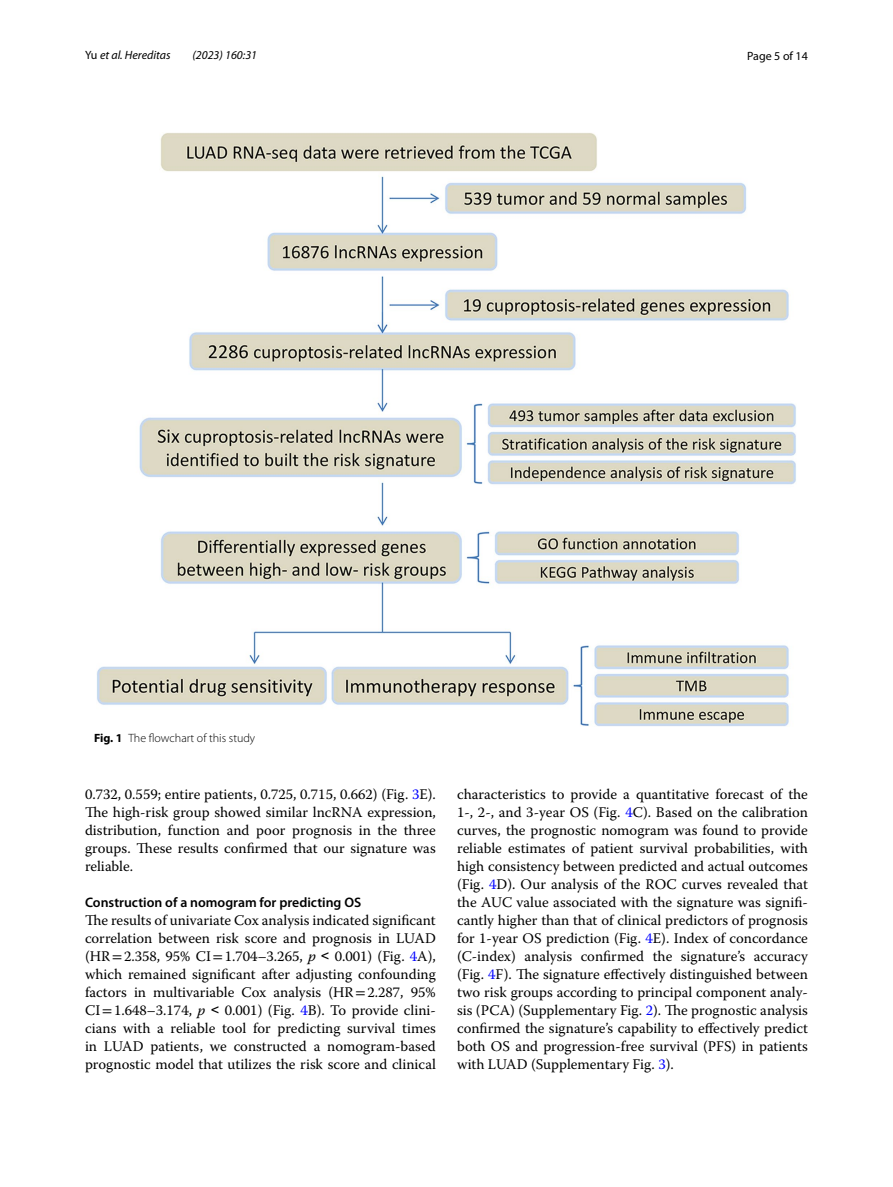
<style>
.page{position:relative;width:893px;height:1187px;background:#fff}
.page>*{position:absolute;margin:0;border:0;box-sizing:border-box;transform-origin:0 0}
.t1{font:14.7px/18px "Warnock Pro";color:#000;text-align:justify}
.t2{font:600 13.8px "Myriad Pro";color:#000}
.t3{font:italic 12px "Myriad Pro";color:#000}
.t4{font:300 12px "Myriad Pro";color:#000}
.t5{font:12px "Myriad Pro";color:#000}
.s1{font-style:normal}
.s2{font-weight:700}
.s3{color:#00f}
.s4{font-family:"STIX"}
.s5{font-style:italic}
.s6{font-family:"Segoe UI"}
</style>
<div class="page">
<img style="left:97px;top:133px;width:699px;height:594px">
<p class="t3" style="left:85px;top:48px;width:87px"><span class="s1">Yu</span> et al. Hereditas</p>
<p class="t3" style="left:192px;top:48px;width:66px">(2023) 160:31</p>
<p class="t5" style="left:747px;top:48px;width:62px">Page 5 of 14</p>
<p class="t4" style="left:94px;top:731px;width:163px"><span class="s2">Fig. 1</span> The flowchart of this study</p>
<p class="t1" style="left:85px;top:785px;width:352px">0.732, 0.559; entire patients, 0.725, 0.715, 0.662) (Fig. <span class="s3">3</span>E).<br>The high-risk group showed similar lncRNA expression, distribution, function and poor prognosis in the three groups. These results confirmed that our signature was reliable.</p>
<p class="t2" style="left:85px;top:893px;width:278px">Construction of a nomogram for predicting OS</p>
<p class="t1" style="left:85px;top:911px;width:352px">The results of univariate Cox analysis indicated significant correlation between risk score and prognosis in LUAD (HR<span class="s4">=</span>2.358, 95% CI<span class="s4">=</span>1.704–3.265, <span class="s5">p</span> <span class="s6">˂</span> 0.001) (Fig. <span class="s3">4</span>A), which remained significant after adjusting confounding factors in multivariable Cox analysis (HR<span class="s4">=</span>2.287, 95% CI<span class="s4">=</span>1.648–3.174, <span class="s5">p</span> <span class="s6">˂</span> 0.001) (Fig. <span class="s3">4</span>B). To provide clini&shy;cians with a reliable tool for predicting survival times in LUAD patients, we constructed a nomogram-based prognostic model that utilizes the risk score and clinical</p>
<p class="t1" style="left:457px;top:785px;width:352px">characteristics to provide a quantitative forecast of the 1-, 2-, and 3-year OS (Fig. <span class="s3">4</span>C). Based on the calibration curves, the prognostic nomogram was found to provide reliable estimates of patient survival probabilities, with high consistency between predicted and actual outcomes (Fig. <span class="s3">4</span>D). Our analysis of the ROC curves revealed that the AUC value associated with the signature was signifi&shy;cantly higher than that of clinical predictors of prognosis for 1-year OS prediction (Fig. <span class="s3">4</span>E). Index of concordance (C-index) analysis confirmed the signature’s accuracy (Fig. <span class="s3">4</span>F). The signature effectively distinguished between two risk groups according to principal component analy&shy;sis (PCA) (Supplementary Fig. <span class="s3">2</span>). The prognostic analysis confirmed the signature’s capability to effectively predict both OS and progression-free survival (PFS) in patients with LUAD (Supplementary Fig. <span class="s3">3</span>).</p>
</div>
